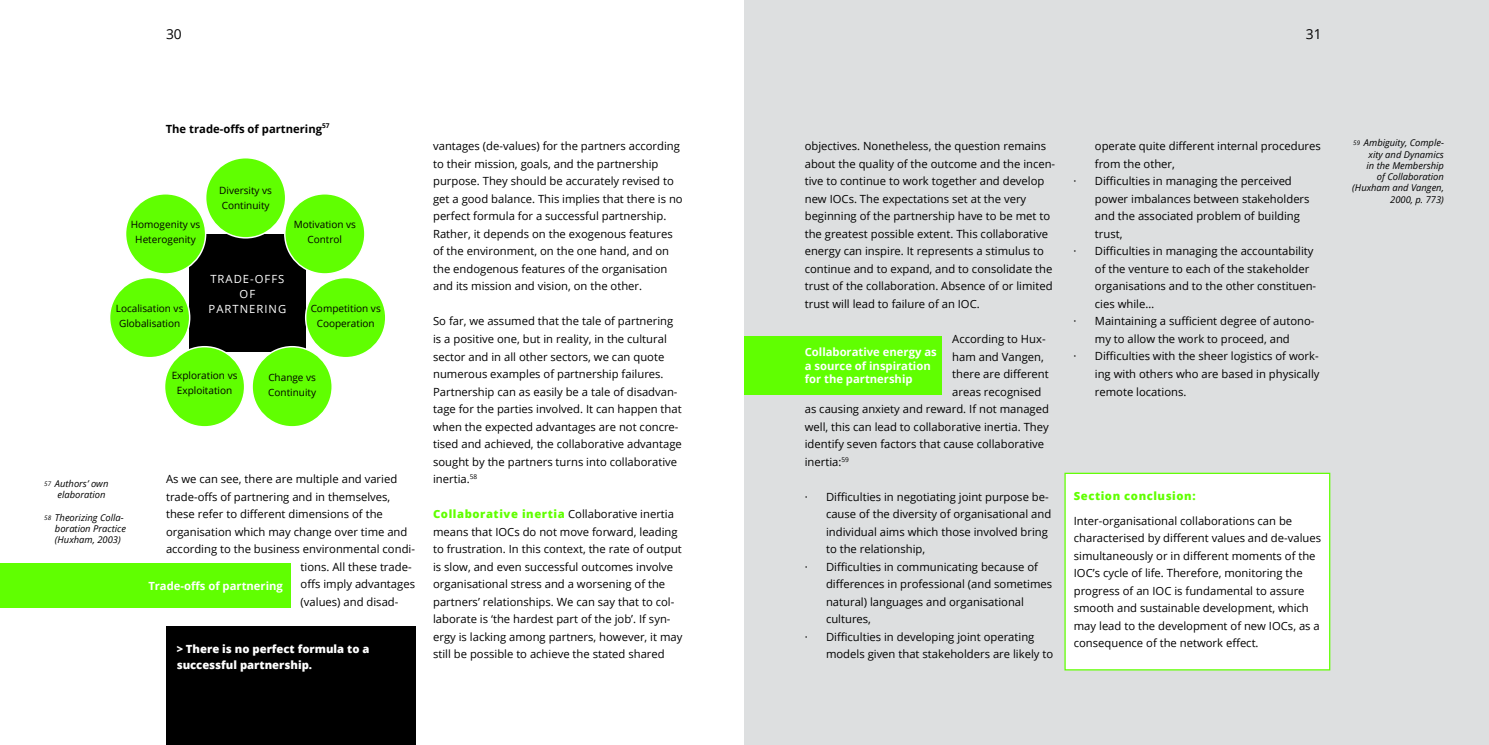
<style>
.page{position:relative;width:1489px;height:745px;background:#fff}
.page>*{position:absolute;margin:0;border:0;box-sizing:border-box;transform-origin:0 0}
.t1{font:13.75px "Open Sans";color:#000}
.t2{font:11.25px/17.5px "Open Sans";color:#000}
.t3{font:700 11.25px/13.8px "Open Sans";color:#fff}
.t4{font:800 11.25px/16.2px "Open Sans";color:#fff}
.t5{font:700 11.25px "Open Sans";color:#000}
.t6{font:11.25px/15px "Open Sans";letter-spacing:.09em;color:#fff;text-align:center}
.t7{font:800 11.25px "Open Sans";letter-spacing:.05em;color:#60ff01}
.t8{font:10px/15px "Open Sans";color:#000;text-align:center}
.t9{font:italic 9.38px/11.2px "Open Sans";color:#000}
.t10{font:700 6.5px "Open Sans";color:#000}
.s1{font-size:6.25px}
.s2{font-weight:800;color:#60ff01}
</style>
<div class="page">
<div style="left:744px;top:0;width:744px;height:744px;background:#dddfe0"></div>
<div style="left:1064px;top:472px;width:266px;height:198px;background:#fff;border:1px solid #60ff01"></div>
<div style="left:189px;top:234px;width:117px;height:117px;background:#000"></div>
<div style="left:206px;top:158px;width:80px;height:80px;background:#60ff01;border-radius:50%"></div>
<div style="left:205px;top:157px;width:81px;height:81px;border:1px solid #fff;border-radius:50%"></div>
<div style="left:285px;top:194px;width:80px;height:80px;background:#60ff01;border-radius:50%"></div>
<div style="left:284px;top:193px;width:81px;height:81px;border:1px solid #fff;border-radius:50%"></div>
<div style="left:306px;top:277px;width:80px;height:80px;background:#60ff01;border-radius:50%"></div>
<div style="left:305px;top:276px;width:81px;height:82px;border:1px solid #fff;border-radius:50%"></div>
<div style="left:252px;top:346px;width:80px;height:80px;background:#60ff01;border-radius:50%"></div>
<div style="left:251px;top:346px;width:82px;height:81px;border:1px solid #fff;border-radius:50%"></div>
<div style="left:110px;top:277px;width:80px;height:80px;background:#60ff01;border-radius:50%"></div>
<div style="left:109px;top:276px;width:81px;height:82px;border:1px solid #fff;border-radius:50%"></div>
<div style="left:125px;top:194px;width:81px;height:80px;background:#60ff01;border-radius:50%"></div>
<div style="left:125px;top:193px;width:81px;height:81px;border:1px solid #fff;border-radius:50%"></div>
<div style="left:164px;top:346px;width:81px;height:80px;background:#60ff01;border-radius:50%"></div>
<div style="left:164px;top:346px;width:81px;height:81px;border:1px solid #fff;border-radius:50%"></div>
<div style="left:166px;top:626px;width:249px;height:118px;background:#000"></div>
<div style="left:0;top:562px;width:290px;height:45px;background:#60ff01"></div>
<div style="left:744px;top:335px;width:197px;height:59px;background:#60ff01"></div>
<p class="t1" style="left:166px;top:24px;width:17px">30</p>
<p class="t1" style="left:1305px;top:24px;width:17px">31</p>
<p class="t5" style="left:166px;top:121px;width:158px">The trade-offs of partnering</p>
<p class="t10" style="left:322px;top:121px;width:9px">57</p>
<p class="t8" style="left:131px;top:216px;width:71px">Homogenity vs<br>Heterogenity</p>
<p class="t8" style="left:219px;top:182px;width:54px;text-align:left">Diversity vs<br>Continuity</p>
<p class="t8" style="left:294px;top:216px;width:64px">Motivation vs<br>Control</p>
<p class="t8" style="left:116px;top:300px;width:69px">Localisation vs<br>Globalisation</p>
<p class="t6" style="left:208px;top:270px;width:79px">TRADE-OFFS<br>OF<br>PARTNERING</p>
<p class="t8" style="left:311px;top:300px;width:72px">Competition vs<br>Cooperation</p>
<p class="t8" style="left:172px;top:367px;width:67px">Exploration vs<br>Exploitation</p>
<p class="t8" style="left:268px;top:369px;width:49px;text-align:left">Change vs<br>Continuity</p>
<p class="t9" style="left:57px;top:477px;width:53px;text-indent:-13px"><span class="s1">57</span> Authors’ own elaboration</p>
<p class="t9" style="left:55px;top:511px;width:72px;text-indent:-11px"><span class="s1">58</span> Theorizing Colla&shy;boration Practice (Huxham, 2003)</p>
<p class="t2" style="left:166px;top:469px;width:233px">As we can see, there are multiple and varied</p>
<p class="t2" style="left:166px;top:487px;width:226px">trade-offs of partnering and in themselves,</p>
<p class="t2" style="left:166px;top:504px;width:218px">these refer to different dimensions of the</p>
<p class="t2" style="left:166px;top:522px;width:243px">organisation which may change over time and</p>
<p class="t2" style="left:166px;top:539px;width:250px">according to the business environmental condi-</p>
<p class="t2" style="left:300px;top:557px;width:112px">tions. All these trade-</p>
<p class="t2" style="left:300px;top:574px;width:116px">offs imply advantages</p>
<p class="t2" style="left:300px;top:592px;width:99px">(values) and disad-</p>
<p class="t3" style="left:148px;top:578px;width:136px">Trade-offs of partnering</p>
<p class="t4" style="left:177px;top:639px;width:194px">&gt; There is no perfect formula to a successful partnership.</p>
<p class="t2" style="left:433px;top:137px;width:251px">vantages (de-values) for the partners according to their mission, goals, and the partnership purpose. They should be accurately revised to get a good balance. This implies that there is no perfect formula for a successful partnership.<br>Rather, it depends on the exogenous features of the environment, on the one hand, and on the endogenous features of the organisation and its mission and vision, on the other.</p>
<p class="t2" style="left:433px;top:312px;width:250px">So far, we assumed that the tale of partnering is a positive one, but in reality, in the cultural sector and in all other sectors, we can quote numerous examples of partnership failures.<br>Partnership can as easily be a tale of disadvan&shy;tage for the parties involved. It can happen that when the expected advantages are not concre&shy;tised and achieved, the collaborative advantage sought by the partners turns into collaborative inertia.<sup>58</sup></p>
<p class="t2" style="left:433px;top:504px;width:251px"><span class="s2">Collaborative inertia</span> Collaborative inertia means that IOCs do not move forward, leading to frustration. In this context, the rate of output is slow, and even successful outcomes involve organisational stress and a worsening of the partners’ relationships. We can say that to col&shy;laborate is ‘the hardest part of the job’. If syn&shy;ergy is lacking among partners, however, it may still be possible to achieve the stated shared</p>
<p class="t2" style="left:804px;top:137px;width:252px">objectives. Nonetheless, the question remains about the quality of the outcome and the incen&shy;tive to continue to work together and develop new IOCs. The expectations set at the very beginning of the partnership have to be met to the greatest possible extent. This collaborative energy can inspire. It represents a stimulus to continue and to expand, and to consolidate the trust of the collaboration. Absence of or limited trust will lead to failure of an IOC.</p>
<p class="t2" style="left:952px;top:329px;width:95px">According to Hux-</p>
<p class="t2" style="left:952px;top:347px;width:93px">ham and Vangen,</p>
<p class="t2" style="left:952px;top:365px;width:98px">there are different</p>
<p class="t2" style="left:952px;top:382px;width:91px">areas recognised</p>
<p class="t2" style="left:804px;top:400px;width:246px">as causing anxiety and reward. If not managed</p>
<p class="t2" style="left:804px;top:417px;width:245px">well, this can lead to collaborative inertia. They</p>
<p class="t2" style="left:804px;top:435px;width:241px">identify seven factors that cause collaborative</p>
<p class="t2" style="left:804px;top:452px;width:46px">inertia:<sup>59</sup></p>
<p class="t2" style="left:804px;top:487px;width:245px">· Difficulties in negotiating joint purpose be-</p>
<p class="t2" style="left:826px;top:504px;width:227px">cause of the diversity of organisational and</p>
<p class="t2" style="left:826px;top:522px;width:223px">individual aims which those involved bring</p>
<p class="t2" style="left:826px;top:539px;width:101px">to the relationship,</p>
<p class="t2" style="left:804px;top:557px;width:235px">· Difficulties in communicating because of</p>
<p class="t2" style="left:826px;top:574px;width:228px">differences in professional (and sometimes</p>
<p class="t2" style="left:826px;top:592px;width:199px">natural) languages and organisational</p>
<p class="t2" style="left:826px;top:609px;width:47px">cultures,</p>
<p class="t2" style="left:804px;top:627px;width:231px">· Difficulties in developing joint operating</p>
<p class="t2" style="left:826px;top:644px;width:229px">models given that stakeholders are likely to</p>
<p class="t3" style="left:804px;top:344px;width:133px">Collaborative energy as a source of inspiration for the partnership</p>
<p class="t2" style="left:1094px;top:137px;width:227px">operate quite different internal procedures</p>
<p class="t2" style="left:1094px;top:154px;width:82px">from the other,</p>
<p class="t2" style="left:1073px;top:172px;width:220px">· Difficulties in managing the perceived</p>
<p class="t2" style="left:1094px;top:189px;width:216px">power imbalances between stakeholders</p>
<p class="t2" style="left:1094px;top:207px;width:207px">and the associated problem of building</p>
<p class="t2" style="left:1094px;top:224px;width:29px">trust,</p>
<p class="t2" style="left:1073px;top:242px;width:241px">· Difficulties in managing the accountability</p>
<p class="t2" style="left:1094px;top:259px;width:216px">of the venture to each of the stakeholder</p>
<p class="t2" style="left:1094px;top:277px;width:223px">organisations and to the other constituen-</p>
<p class="t2" style="left:1094px;top:294px;width:61px">cies while…</p>
<p class="t2" style="left:1073px;top:312px;width:242px">· Maintaining a sufficient degree of autono-</p>
<p class="t2" style="left:1094px;top:329px;width:196px">my to allow the work to proceed, and</p>
<p class="t2" style="left:1073px;top:347px;width:246px">· Difficulties with the sheer logistics of work-</p>
<p class="t2" style="left:1094px;top:364px;width:226px">ing with others who are based in physically</p>
<p class="t2" style="left:1094px;top:382px;width:93px">remote locations.</p>
<p class="t7" style="left:1073px;top:487px;width:123px">Section conclusion:</p>
<p class="t2" style="left:1073px;top:511px;width:249px">Inter-organisational collaborations can be characterised by different values and de-values simultaneously or in different moments of the IOC’s cycle of life. Therefore, monitoring the progress of an IOC is fundamental to assure smooth and sustainable development, which may lead to the development of new IOCs, as a consequence of the network effect.</p>
<p class="t9" style="left:1352px;top:137px;width:93px;text-align:right"><span class="s1">59</span> Ambiguity, Comple&shy;xity and Dynamics<br>in the Membership<br>of Collaboration (Huxham and Vangen,<br>2000, p. 773)</p>
</div>
